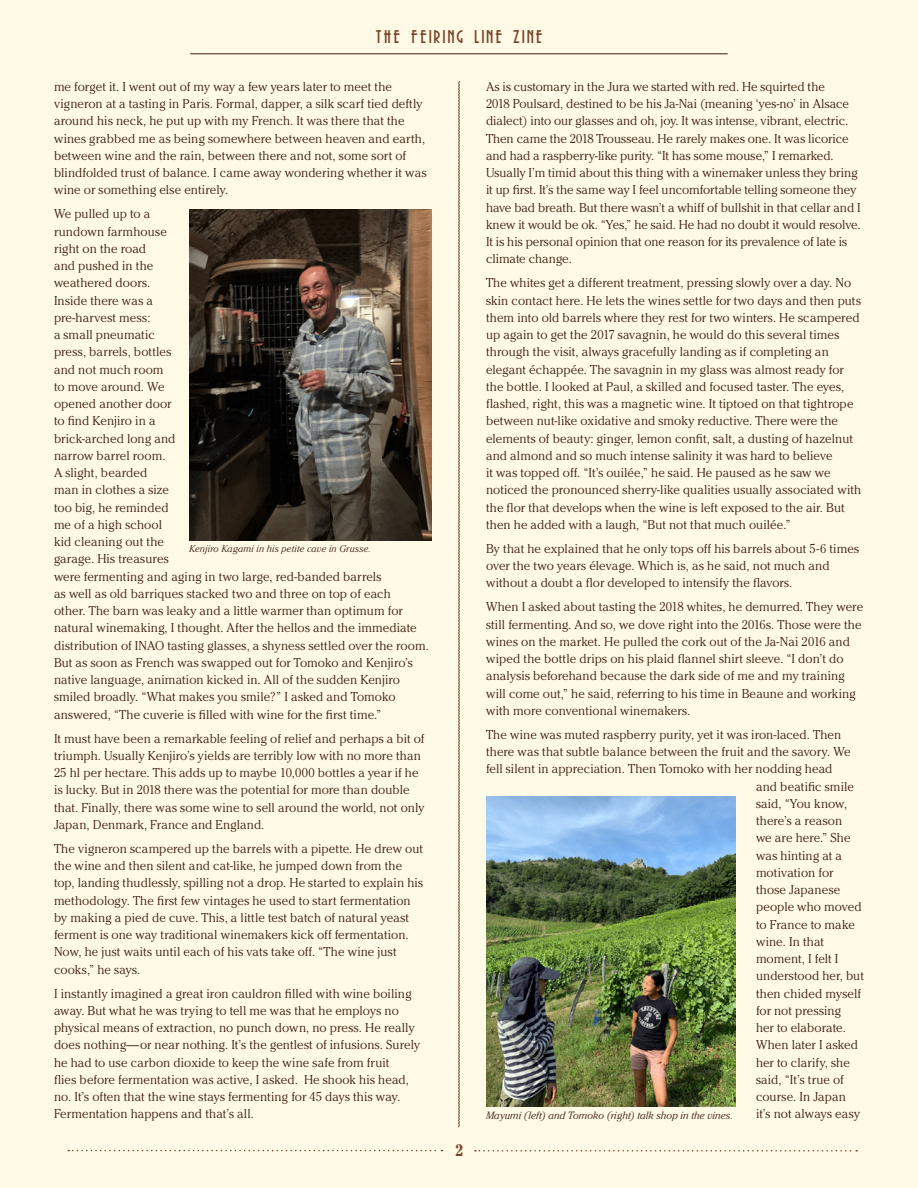
<style>
.page{position:relative;width:918px;height:1188px;background:#fefae6}
.page>*{position:absolute;margin:0;border:0;box-sizing:border-box;transform-origin:0 0}
.t1{font:16.5px "Sierra Madre";letter-spacing:.1em;color:#794228}
.t2{font:700 condensed 16.5px "Cheltenham";color:#794228}
.t3{font:300 12.75px/17.2px "Cheltenham";letter-spacing:.005em;color:#40210f}
.t4{font:italic 300 10.5px "Cheltenham";color:#40210f}
.t5{font:italic 300 9.75px "Cheltenham";letter-spacing:.015em;color:#40210f}
</style>
<div class="page">
<hr style="left:190px;top:54px;width:538px;height:1px;background:#40210f">
<svg style="left:68px;top:1150px;width:374px;height:1px"></svg>
<svg style="left:475px;top:1150px;width:382px;height:2px"></svg>
<svg style="left:458px;top:81px;width:2px;height:1047px;background:#b3937c"></svg>
<img style="left:189px;top:210px;width:243px;height:330px">
<img style="left:486px;top:796px;width:250px;height:311px">
<p class="t1" style="left:375px;top:26px;width:169px">THE FEIRING LINE ZINE</p>
<p class="t3" style="left:54px;top:78px;width:374px">me forget it. I went out of my way a few years later to meet the vigneron at a tasting in Paris. Formal, dapper, a silk scarf tied deftly around his neck, he put up with my French. It was there that the wines grabbed me as being somewhere between heaven and earth, between wine and the rain, between there and not, some sort of blindfolded trust of balance. I came away wondering whether it was wine or something else entirely.</p>
<p class="t3" style="left:54px;top:205px;width:376px">We pulled up to a<br>rundown farmhouse<br>right on the road<br>and pushed in the<br>weathered doors.<br>Inside there was a<br>pre-harvest mess:<br>a small pneumatic<br>press, barrels, bottles<br>and not much room<br>to move around. We<br>opened another door<br>to find Kenjiro in a<br>brick-arched long and<br>narrow barrel room.<br>A slight, bearded<br>man in clothes a size<br>too big, he reminded<br>me of a high school<br>kid cleaning out the<br>garage. His treasures<br>were fermenting and aging in two large, red-banded barrels<br>as well as old barriques stacked two and three on top of each<br>other. The barn was leaky and a little warmer than optimum for natural winemaking, I thought. After the hellos and the immediate distribution of INAO tasting glasses, a shyness settled over the room.<br>But as soon as French was swapped out for Tomoko and Kenjiro’s native language, animation kicked in. All of the sudden Kenjiro smiled broadly. “What makes you smile?” I asked and Tomoko answered, “The cuverie is filled with wine for the first time.”</p>
<p class="t3" style="left:54px;top:730px;width:372px">It must have been a remarkable feeling of relief and perhaps a bit of triumph. Usually Kenjiro’s yields are terribly low with no more than 25 hl per hectare. This adds up to maybe 10,000 bottles a year if he is lucky. But in 2018 there was the potential for more than double that. Finally, there was some wine to sell around the world, not only Japan, Denmark, France and England.</p>
<p class="t3" style="left:54px;top:840px;width:371px">The vigneron scampered up the barrels with a pipette. He drew out the wine and then silent and cat-like, he jumped down from the top, landing thudlessly, spilling not a drop. He started to explain his methodology. The first few vintages he used to start fermentation by making a pied de cuve. This, a little test batch of natural yeast ferment is one way traditional winemakers kick off fermentation.<br>Now, he just waits until each of his vats take off. “The wine just cooks,” he says.</p>
<p class="t3" style="left:54px;top:985px;width:368px">I instantly imagined a great iron cauldron filled with wine boiling away. But what he was trying to tell me was that he employs no physical means of extraction, no punch down, no press. He really does nothing—or near nothing. It’s the gentlest of infusions. Surely he had to use carbon dioxide to keep the wine safe from fruit<br>flies before fermentation was active, I asked. He shook his head, no. It’s often that the wine stays fermenting for 45 days this way.<br>Fermentation happens and that’s all.</p>
<p class="t5" style="left:189px;top:543px;width:184px">Kenjiro Kagami in his petite cave in Grusse.</p>
<p class="t2" style="left:455px;top:1140px;width:10px">2</p>
<p class="t3" style="left:486px;top:78px;width:376px">As is customary in the Jura we started with red. He squirted the<br>2018 Poulsard, destined to be his Ja-Nai (meaning ‘yes-no’ in Alsace dialect) into our glasses and oh, joy. It was intense, vibrant, electric.<br>Then came the 2018 Trousseau. He rarely makes one. It was licorice and had a raspberry-like purity. “It has some mouse,” I remarked.<br>Usually I’m timid about this thing with a winemaker unless they bring it up first. It’s the same way I feel uncomfortable telling someone they have bad breath. But there wasn’t a whiff of bullshit in that cellar and I knew it would be ok. “Yes,” he said. He had no doubt it would resolve.<br>It is his personal opinion that one reason for its prevalence of late is climate change.</p>
<p class="t3" style="left:486px;top:274px;width:377px">The whites get a different treatment, pressing slowly over a day. No skin contact here. He lets the wines settle for two days and then puts them into old barrels where they rest for two winters. He scampered up again to get the 2017 savagnin, he would do this several times through the visit, always gracefully landing as if completing an elegant échappée. The savagnin in my glass was almost ready for the bottle. I looked at Paul, a skilled and focused taster. The eyes, flashed, right, this was a magnetic wine. It tiptoed on that tightrope between nut-like oxidative and smoky reductive. There were the elements of beauty: ginger, lemon confit, salt, a dusting of hazelnut and almond and so much intense salinity it was hard to believe<br>it was topped off. “It’s ouilée,” he said. He paused as he saw we noticed the pronounced sherry-like qualities usually associated with the flor that develops when the wine is left exposed to the air. But then he added with a laugh, “But not that much ouilée.”</p>
<p class="t3" style="left:486px;top:540px;width:375px">By that he explained that he only tops off his barrels about 5-6 times over the two years élevage. Which is, as he said, not much and without a doubt a flor developed to intensify the flavors.</p>
<p class="t3" style="left:486px;top:598px;width:379px">When I asked about tasting the 2018 whites, he demurred. They were still fermenting. And so, we dove right into the 2016s. Those were the wines on the market. He pulled the cork out of the Ja-Nai 2016 and wiped the bottle drips on his plaid flannel shirt sleeve. “I don’t do analysis beforehand because the dark side of me and my training will come out,” he said, referring to his time in Beaune and working with more conventional winemakers.</p>
<p class="t3" style="left:486px;top:726px;width:357px">The wine was muted raspberry purity, yet it was iron-laced. Then</p>
<p class="t3" style="left:486px;top:743px;width:366px">there was that subtle balance between the fruit and the savory. We</p>
<p class="t3" style="left:486px;top:760px;width:348px">fell silent in appreciation. Then Tomoko with her nodding head</p>
<p class="t3" style="left:756px;top:778px;width:100px">and beatific smile</p>
<p class="t3" style="left:756px;top:795px;width:93px">said, “You know,</p>
<p class="t3" style="left:756px;top:812px;width:88px">there’s a reason</p>
<p class="t3" style="left:756px;top:829px;width:96px">we are here.” She</p>
<p class="t3" style="left:756px;top:847px;width:88px">was hinting at a</p>
<p class="t3" style="left:756px;top:864px;width:79px">motivation for</p>
<p class="t3" style="left:756px;top:881px;width:86px">those Japanese</p>
<p class="t3" style="left:756px;top:898px;width:107px">people who moved</p>
<p class="t3" style="left:756px;top:916px;width:100px">to France to make</p>
<p class="t3" style="left:756px;top:933px;width:70px">wine. In that</p>
<p class="t3" style="left:756px;top:950px;width:84px">moment, I felt I</p>
<p class="t3" style="left:756px;top:967px;width:109px">understood her, but</p>
<p class="t3" style="left:756px;top:985px;width:107px">then chided myself</p>
<p class="t3" style="left:756px;top:1002px;width:87px">for not pressing</p>
<p class="t3" style="left:756px;top:1019px;width:91px">her to elaborate.</p>
<p class="t3" style="left:756px;top:1036px;width:104px">When later I asked</p>
<p class="t3" style="left:756px;top:1054px;width:95px">her to clarify, she</p>
<p class="t3" style="left:756px;top:1071px;width:89px">said, “It’s true of</p>
<p class="t3" style="left:756px;top:1088px;width:92px">course. In Japan</p>
<p class="t3" style="left:756px;top:1105px;width:106px">it’s not always easy</p>
<p class="t4" style="left:486px;top:1110px;width:249px">Mayumi (left) and Tomoko (right) talk shop in the vines.</p>
</div>
